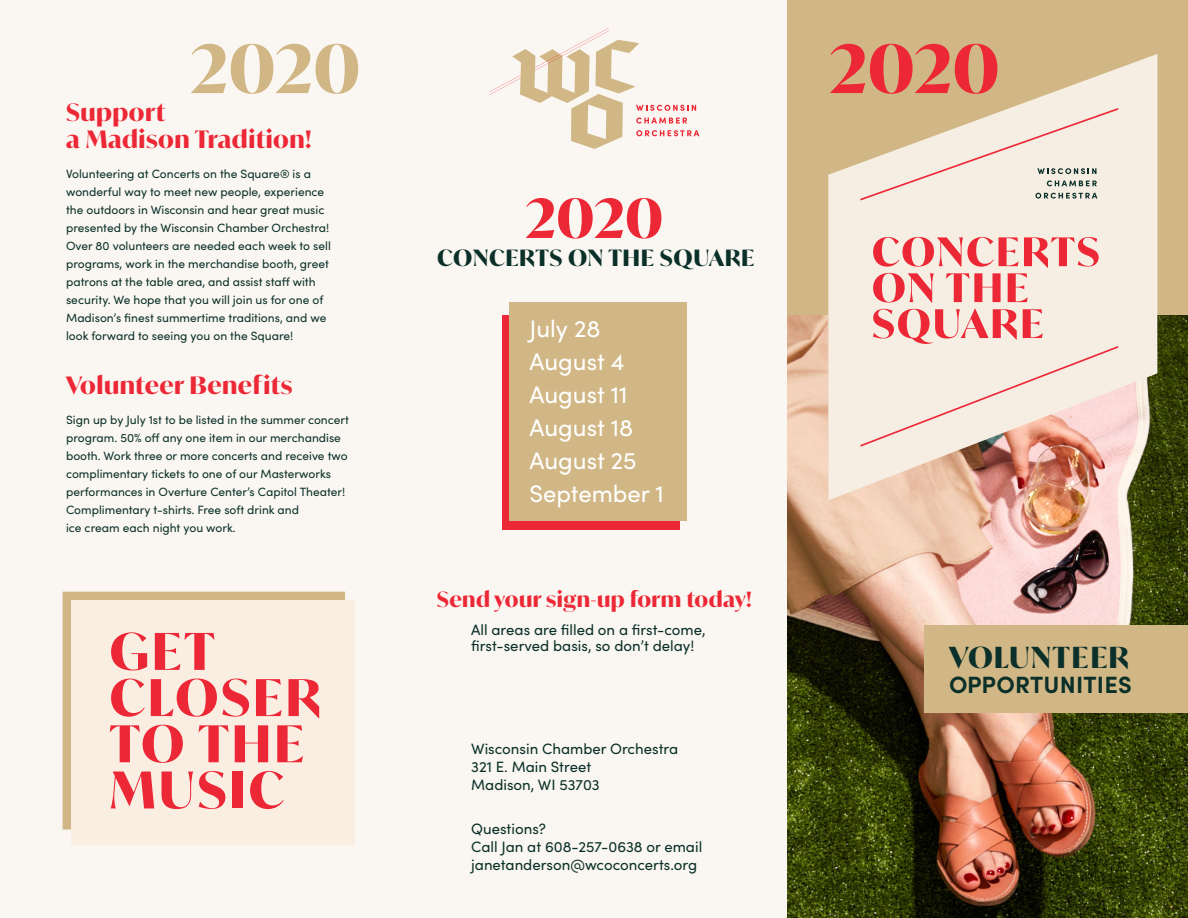
<style>
.page{position:relative;width:1188px;height:918px;background:#faf6f1}
.page>*{position:absolute;margin:0;border:0;box-sizing:border-box;transform-origin:0 0}
.t1{font:700 66.6px "Ivy Mode";color:#d1b785}
.t2{font:700 66.6px "Ivy Mode";color:#ed2836}
.t3{font:700 54px "Ivy Mode";color:#ed2836}
.regular_text{font:700 29.1px "Ivy Mode";letter-spacing:.03em;color:#0b302a}
.regular_text-2{font:24px "Sofia Pro";color:#fff}
.body_copy{font:700 24px/27px "Ivy Mode";letter-spacing:.02em;color:#ed2836}
.regular_text-3{font:700 24px "Ivy Mode";letter-spacing:.02em;color:#ed2836}
.regular_text-4{font:700 23.55px "Sofia Pro";letter-spacing:.01em;color:#0b302a}
.regular_text-5{font:700 22.5px "Ivy Mode";letter-spacing:.03em;color:#0b302a}
.regular_text-6{font:700 21px "Ivy Mode";letter-spacing:.02em;color:#ed2836}
.regular_text-7{font:15px/16.5px "Sofia Pro";color:#0b302a}
.body_copy-2{font:12px/18px "Sofia Pro";color:#0b302a}
</style>
<div class="page">
<div style="left:502px;top:315px;width:178px;height:215px;background:#ed2836"></div>
<div style="left:509px;top:303px;width:178px;height:218px;background:#d1b785"></div>
<svg style="left:489px;top:28px;width:210px;height:121px"></svg>
<div style="left:63px;top:592px;width:282px;height:237px;background:#d1b785"></div>
<div style="left:71px;top:600px;width:284px;height:245px;background:#faeee3"></div>
<svg style="left:111px;top:632px;width:36px;height:38px"></svg>
<svg style="left:155px;top:633px;width:59px;height:37px"></svg>
<svg style="left:111px;top:679px;width:34px;height:38px"></svg>
<svg style="left:151px;top:679px;width:98px;height:38px"></svg>
<svg style="left:256px;top:679px;width:26px;height:37px"></svg>
<svg style="left:289px;top:679px;width:30px;height:39px"></svg>
<svg style="left:110px;top:725px;width:73px;height:38px"></svg>
<svg style="left:199px;top:725px;width:30px;height:37px"></svg>
<svg style="left:235px;top:725px;width:33px;height:37px"></svg>
<svg style="left:277px;top:725px;width:26px;height:37px"></svg>
<svg style="left:111px;top:772px;width:43px;height:36px"></svg>
<svg style="left:162px;top:772px;width:31px;height:37px"></svg>
<svg style="left:199px;top:771px;width:26px;height:38px"></svg>
<div style="left:232px;top:772px;width:11px;height:36px;background:#ed2836"></div>
<svg style="left:250px;top:771px;width:34px;height:38px"></svg>
<div style="left:787px;top:0;width:401px;height:918px;background:#d1b785"></div>
<img style="left:787px;top:316px;width:401px;height:602px">
<svg style="left:828px;top:54px;width:329px;height:447px;fill:#f6eee3"></svg>
<svg style="left:860px;top:108px;width:258px;height:93px"></svg>
<svg style="left:860px;top:237px;width:258px;height:210px;background:#f3d0c8"></svg>
<div style="left:924px;top:625px;width:264px;height:88px;background:#d1b785"></div>
<p class="t1" style="left:190px;top:24px;width:172px">2020</p>
<p class="t2" style="left:829px;top:24px;width:172px">2020</p>
<p class="body_copy" style="left:66px;top:99px;width:247px">Support<br>a Madison Tradition!</p>
<p class="body_copy-2" style="left:66px;top:164px;width:265px">Volunteering at Concerts on the Square® is a wonderful way to meet new people, experience the outdoors in Wisconsin and hear great music presented by the Wisconsin Chamber Orchestra!</p>
<p class="body_copy-2" style="left:66px;top:236px;width:266px">Over 80 volunteers are needed each week to sell programs, work in the merchandise booth, greet patrons at the table area, and assist staff with security. We hope that you will join us for one of Madison’s finest summertime traditions, and we look forward to seeing you on the Square!</p>
<p class="regular_text-3" style="left:66px;top:369px;width:228px">Volunteer Benefits</p>
<p class="body_copy-2" style="left:66px;top:411px;width:284px">Sign up by July 1st to be listed in the summer concert program. 50% off any one item in our merchandise booth. Work three or more concerts and receive two complimentary tickets to one of our Masterworks performances in Overture Center’s Capitol Theater!<br>Complimentary t-shirts. Free soft drink and<br>ice cream each night you work.</p>
<p class="t3" style="left:525px;top:182px;width:140px">2020</p>
<p class="regular_text-5" style="left:437px;top:242px;width:319px">CONCERTS ON THE SQUARE</p>
<p class="regular_text-2" style="left:530px;top:312px;width:73px">July 28</p>
<p class="regular_text-2" style="left:530px;top:345px;width:97px">August 4</p>
<p class="regular_text-2" style="left:530px;top:378px;width:100px">August 11</p>
<p class="regular_text-2" style="left:530px;top:411px;width:105px">August 18</p>
<p class="regular_text-2" style="left:530px;top:444px;width:109px">August 25</p>
<p class="regular_text-2" style="left:530px;top:477px;width:136px">September 1</p>
<p class="regular_text-6" style="left:437px;top:585px;width:316px">Send your sign-up form today!</p>
<p class="regular_text-7" style="left:471px;top:620px;width:236px">All areas are filled on a first-come, first-served basis, so don’t delay!</p>
<p class="regular_text-7" style="left:471px;top:740px;width:209px">Wisconsin Chamber Orchestra</p>
<p class="regular_text-7" style="left:471px;top:757px;width:130px;line-height:18px">321 E. Main Street<br>Madison, WI 53703</p>
<p class="regular_text-7" style="left:471px;top:820px;width:76px">Questions?</p>
<p class="regular_text-7" style="left:471px;top:838px;width:233px">Call Jan at 608-257-0638 or email</p>
<p class="regular_text-7" style="left:471px;top:856px;width:227px">janetanderson@wcoconcerts.org</p>
<p class="regular_text" style="left:949px;top:638px;width:181px">VOLUNTEER</p>
<p class="regular_text-4" style="left:949px;top:667px;width:184px">OPPORTUNITIES</p>
</div>
